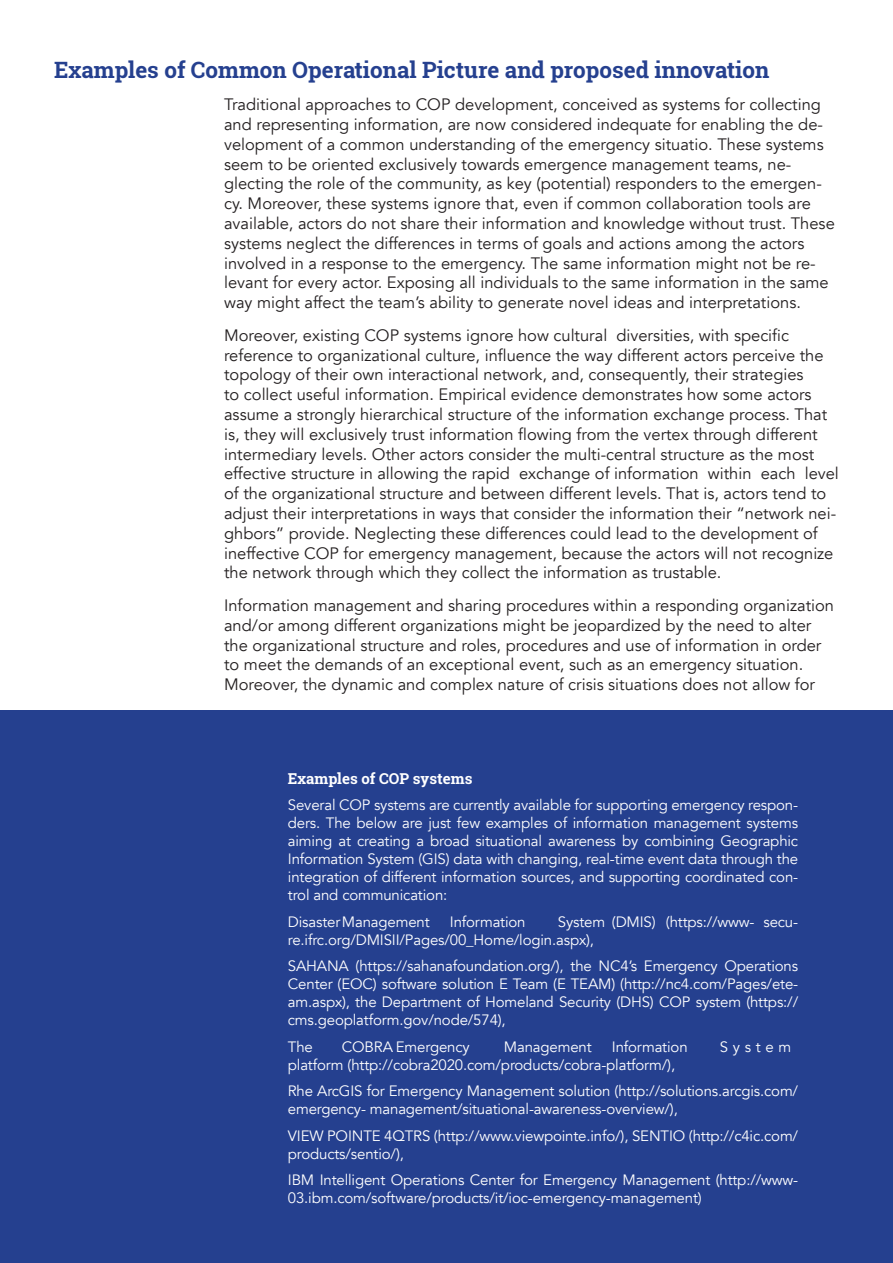
<style>
.page{position:relative;width:893px;height:1263px;background:#fff}
.page>*{position:absolute;margin:0;border:0;box-sizing:border-box;transform-origin:0 0}
.t1{font:700 22.5px "Roboto Slab";color:#25408f}
.t2{font:16.5px/19.8px "Avenir";color:#231f20}
.t3{font:15px/18px "Avenir";letter-spacing:-.01em;color:#fff}
.t4{font:700 15px "Roboto Slab";color:#fff}
</style>
<div class="page">
<div style="left:0;top:710px;width:893px;height:553px;background:#25408f"></div>
<h1 class="t1" style="left:54px;top:54px;width:717px">Examples of Common Operational Picture and proposed innovation</h1>
<p class="t2" style="left:224px;top:95px;width:612px">Traditional approaches to COP development, conceived as systems for collecting and representing information, are now considered indequate for enabling the de&shy;velopment of a common understanding of the emergency situatio. These systems seem to be oriented exclusively towards emergence management teams, ne&shy;glecting the role of the community, as key (potential) responders to the emergen&shy;cy. Moreover, these systems ignore that, even if common collaboration tools are available, actors do not share their information and knowledge without trust. These systems neglect the differences in terms of goals and actions among the actors involved in a response to the emergency. The same information might not be re&shy;levant for every actor. Exposing all individuals to the same information in the same way might affect the team’s ability to generate novel ideas and interpretations.</p>
<p class="t2" style="left:224px;top:325px;width:616px">Moreover, existing COP systems ignore how cultural diversities, with specific reference to organizational culture, influence the way different actors perceive the topology of their own interactional network, and, consequently, their strategies<br>to collect useful information. Empirical evidence demonstrates how some actors assume a strongly hierarchical structure of the information exchange process. That is, they will exclusively trust information flowing from the vertex through different intermediary levels. Other actors consider the multi-central structure as the most effective structure in allowing the rapid exchange of information within each level of the organizational structure and between different levels. That is, actors tend to adjust their interpretations in ways that consider the information their “network nei&shy;ghbors” provide. Neglecting these differences could lead to the development of ineffective COP for emergency management, because the actors will not recognize the network through which they collect the information as trustable.</p>
<p class="t2" style="left:224px;top:596px;width:611px">Information management and sharing procedures within a responding organization and/or among different organizations might be jeopardized by the need to alter the organizational structure and roles, procedures and use of information in order to meet the demands of an exceptional event, such as an emergency situation.<br>Moreover, the dynamic and complex nature of crisis situations does not allow for</p>
<p class="t4" style="left:288px;top:768px;width:186px">Examples of COP systems</p>
<p class="t3" style="left:288px;top:796px;width:512px;text-align:justify">Several COP systems are currently available for supporting emergency respon&shy;ders. The below are just few examples of information management systems aiming at creating a broad situational awareness by combining Geographic Information System (GIS) data with changing, real-time event data through the integration of different information sources, and supporting coordinated con&shy;trol and communication:</p>
<p class="t3" style="left:288px;top:913px;width:143px">DisasterManagement</p>
<p class="t3" style="left:450px;top:913px;width:77px">Information</p>
<p class="t3" style="left:288px;top:913px;width:512px;text-indent:270px">System (DMIS) (https://www- secu&shy;re.ifrc.org/DMISII/Pages/00_Home/login.aspx),</p>
<p class="t3" style="left:288px;top:957px;width:512px;text-align:justify">SAHANA (https://sahanafoundation.org/), the NC4’s Emergency Operations Center (EOC) software solution E Team (E TEAM) (http://nc4.com/Pages/ete&shy;am.aspx), the Department of Homeland Security (DHS) COP system (https:// cms.geoplatform.gov/node/574),</p>
<p class="t3" style="left:288px;top:1038px;width:26px">The</p>
<p class="t3" style="left:342px;top:1038px;width:129px">COBRA Emergency</p>
<p class="t3" style="left:504px;top:1038px;width:89px">Management</p>
<p class="t3" style="left:612px;top:1038px;width:77px">Information</p>
<p class="t3" style="left:720px;top:1038px;width:73px">System</p>
<p class="t3" style="left:288px;top:1052px;width:512px;line-height:26.5px">platform (http://cobra2020.com/products/cobra-platform/),<br>Rhe ArcGIS for Emergency Management solution (http://solutions.arcgis.com/</p>
<p class="t3" style="left:288px;top:1096px;width:512px;line-height:26.5px">emergency- management/situational-awareness-overview/),<br>VIEW POINTE 4QTRS (http://www.viewpointe.info/), SENTIO (http://c4ic.com/</p>
<p class="t3" style="left:288px;top:1141px;width:512px;line-height:26.5px">products/sentio/),<br>IBM Intelligent Operations Center for Emergency Management (http://www-</p>
<p class="t3" style="left:288px;top:1189px;width:415px">03.ibm.com/software/products/it/ioc-emergency-management)</p>
</div>
